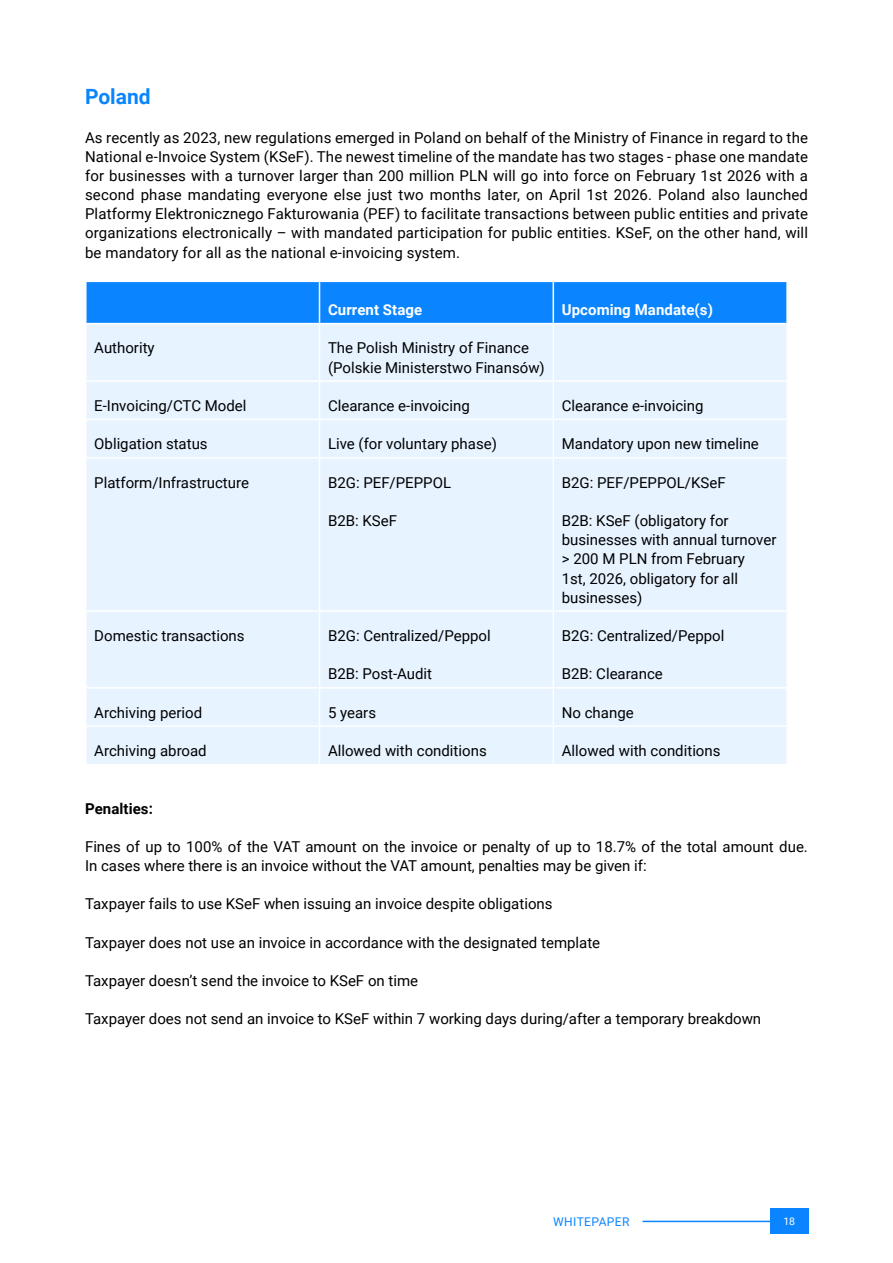
<style>
.page{position:relative;width:893px;height:1263px;background:#fff}
.page>*{position:absolute;margin:0;border:0;box-sizing:border-box;transform-origin:0 0}
.t1{font:700 21px "Roboto";color:#0a85ff}
.t2{font:15px/19.2px "Roboto";color:#000}
.t3{font:700 15px "Roboto";letter-spacing:.005em;color:#fff}
.t4{font:700 15px "Roboto";letter-spacing:.005em;color:#000}
.t5{font:12px "Roboto";letter-spacing:.035em;color:#0a85ff}
.t6{font:10.5px "Roboto";color:#fff}
</style>
<div class="page">
<div style="left:770px;top:1209px;width:38px;height:25px;background:#0a85ff"></div>
<hr style="left:642px;top:1221px;width:128px;height:1px;background:#0a85ff">
<div style="left:87px;top:282px;width:699px;height:41px;background:#0a85ff"></div>
<div style="left:87px;top:324px;width:699px;height:440px;background:#e7f3ff"></div>
<hr style="left:319px;top:282px;width:1px;height:41px;background:#fff">
<hr style="left:553px;top:282px;width:1px;height:41px;background:#fff">
<hr style="left:319px;top:324px;width:1px;height:56px;background:#fff">
<hr style="left:319px;top:382px;width:1px;height:37px;background:#fff">
<hr style="left:319px;top:420px;width:1px;height:37px;background:#fff">
<hr style="left:319px;top:458px;width:1px;height:152px;background:#fff">
<hr style="left:319px;top:612px;width:1px;height:75px;background:#fff">
<hr style="left:319px;top:688px;width:1px;height:37px;background:#fff">
<hr style="left:319px;top:727px;width:1px;height:37px;background:#fff">
<hr style="left:553px;top:324px;width:1px;height:56px;background:#fff">
<hr style="left:85px;top:380px;width:234px;height:2px;background:#fff">
<hr style="left:319px;top:380px;width:234px;height:2px;background:#fff">
<hr style="left:553px;top:380px;width:233px;height:2px;background:#fff">
<hr style="left:553px;top:382px;width:1px;height:37px;background:#fff">
<hr style="left:85px;top:419px;width:234px;height:1px;background:#fff">
<hr style="left:319px;top:419px;width:234px;height:1px;background:#fff">
<hr style="left:553px;top:419px;width:233px;height:1px;background:#fff">
<hr style="left:553px;top:420px;width:1px;height:37px;background:#fff">
<hr style="left:85px;top:457px;width:234px;height:1px;background:#fff">
<hr style="left:319px;top:457px;width:234px;height:1px;background:#fff">
<hr style="left:553px;top:457px;width:233px;height:1px;background:#fff">
<hr style="left:553px;top:458px;width:1px;height:152px;background:#fff">
<hr style="left:85px;top:610px;width:234px;height:2px;background:#fff">
<hr style="left:319px;top:610px;width:234px;height:2px;background:#fff">
<hr style="left:553px;top:610px;width:233px;height:2px;background:#fff">
<hr style="left:553px;top:612px;width:1px;height:75px;background:#fff">
<hr style="left:85px;top:687px;width:234px;height:1px;background:#fff">
<hr style="left:319px;top:687px;width:234px;height:1px;background:#fff">
<hr style="left:553px;top:687px;width:233px;height:1px;background:#fff">
<hr style="left:553px;top:688px;width:1px;height:37px;background:#fff">
<hr style="left:85px;top:725px;width:234px;height:2px;background:#fff">
<hr style="left:319px;top:725px;width:234px;height:2px;background:#fff">
<hr style="left:553px;top:725px;width:233px;height:2px;background:#fff">
<hr style="left:553px;top:727px;width:1px;height:37px;background:#fff">
<h1 class="t1" style="left:85px;top:82px;width:67px">Poland</h1>
<p class="t2" style="left:85px;top:127px;width:724px;text-align:justify">As recently as 2023, new regulations emerged in Poland on behalf of the Ministry of Finance in regard to the National e-Invoice System (KSeF). The newest timeline of the mandate has two stages - phase one mandate for businesses with a turnover larger than 200 million PLN will go into force on February 1st 2026 with a second phase mandating everyone else just two months later, on April 1st 2026. Poland also launched Platformy Elektronicznego Fakturowania (PEF) to facilitate transactions between public entities and private organizations electronically – with mandated participation for public entities. KSeF, on the other hand, will be mandatory for all as the national e-invoicing system.</p>
<p class="t3" style="left:328px;top:299px;width:96px">Current Stage</p>
<p class="t3" style="left:562px;top:299px;width:153px">Upcoming Mandate(s)</p>
<p class="t2" style="left:94px;top:338px;width:62px">Authority</p>
<p class="t2" style="left:328px;top:338px;width:218px">The Polish Ministry of Finance (Polskie Ministerstwo Finansów)</p>
<p class="t2" style="left:94px;top:395px;width:154px">E-Invoicing/CTC Model</p>
<p class="t2" style="left:328px;top:395px;width:143px">Clearance e-invoicing</p>
<p class="t2" style="left:562px;top:395px;width:143px">Clearance e-invoicing</p>
<p class="t2" style="left:94px;top:434px;width:115px">Obligation status</p>
<p class="t2" style="left:328px;top:434px;width:170px">Live (for voluntary phase)</p>
<p class="t2" style="left:562px;top:434px;width:199px">Mandatory upon new timeline</p>
<p class="t2" style="left:94px;top:472px;width:156px">Platform/Infrastructure</p>
<p class="t2" style="left:328px;top:472px;width:125px">B2G: PEF/PEPPOL</p>
<p class="t2" style="left:328px;top:510px;width:71px">B2B: KSeF</p>
<p class="t2" style="left:562px;top:472px;width:165px">B2G: PEF/PEPPOL/KSeF</p>
<p class="t2" style="left:562px;top:510px;width:216px">B2B: KSeF (obligatory for businesses with annual turnover &gt; 200 M PLN from February<br>1st, 2026, obligatory for all businesses)</p>
<p class="t2" style="left:94px;top:625px;width:152px">Domestic transactions</p>
<p class="t2" style="left:328px;top:625px;width:164px">B2G: Centralized/Peppol</p>
<p class="t2" style="left:328px;top:664px;width:106px">B2B: Post-Audit</p>
<p class="t2" style="left:562px;top:625px;width:164px">B2G: Centralized/Peppol</p>
<p class="t2" style="left:562px;top:664px;width:102px">B2B: Clearance</p>
<p class="t2" style="left:94px;top:702px;width:109px">Archiving period</p>
<p class="t2" style="left:328px;top:702px;width:50px">5 years</p>
<p class="t2" style="left:562px;top:702px;width:73px">No change</p>
<p class="t2" style="left:94px;top:740px;width:114px">Archiving abroad</p>
<p class="t2" style="left:328px;top:740px;width:160px">Allowed with conditions</p>
<p class="t2" style="left:562px;top:740px;width:160px">Allowed with conditions</p>
<p class="t4" style="left:85px;top:798px;width:69px">Penalties:</p>
<p class="t2" style="left:85px;top:836px;width:724px">Fines of up to 100% of the VAT amount on the invoice or penalty of up to 18.7% of the total amount due.<br>In cases where there is an invoice without the VAT amount, penalties may be given if:</p>
<p class="t2" style="left:85px;top:894px;width:469px">Taxpayer fails to use KSeF when issuing an invoice despite obligations</p>
<p class="t2" style="left:85px;top:932px;width:517px">Taxpayer does not use an invoice in accordance with the designated template</p>
<p class="t2" style="left:85px;top:971px;width:335px">Taxpayer doesn’t send the invoice to KSeF on time</p>
<p class="t2" style="left:85px;top:1009px;width:678px">Taxpayer does not send an invoice to KSeF within 7 working days during/after a temporary breakdown</p>
<p class="t5" style="left:553px;top:1213px;width:78px">WHITEPAPER</p>
<p class="t6" style="left:783px;top:1214px;width:13px">18</p>
</div>
